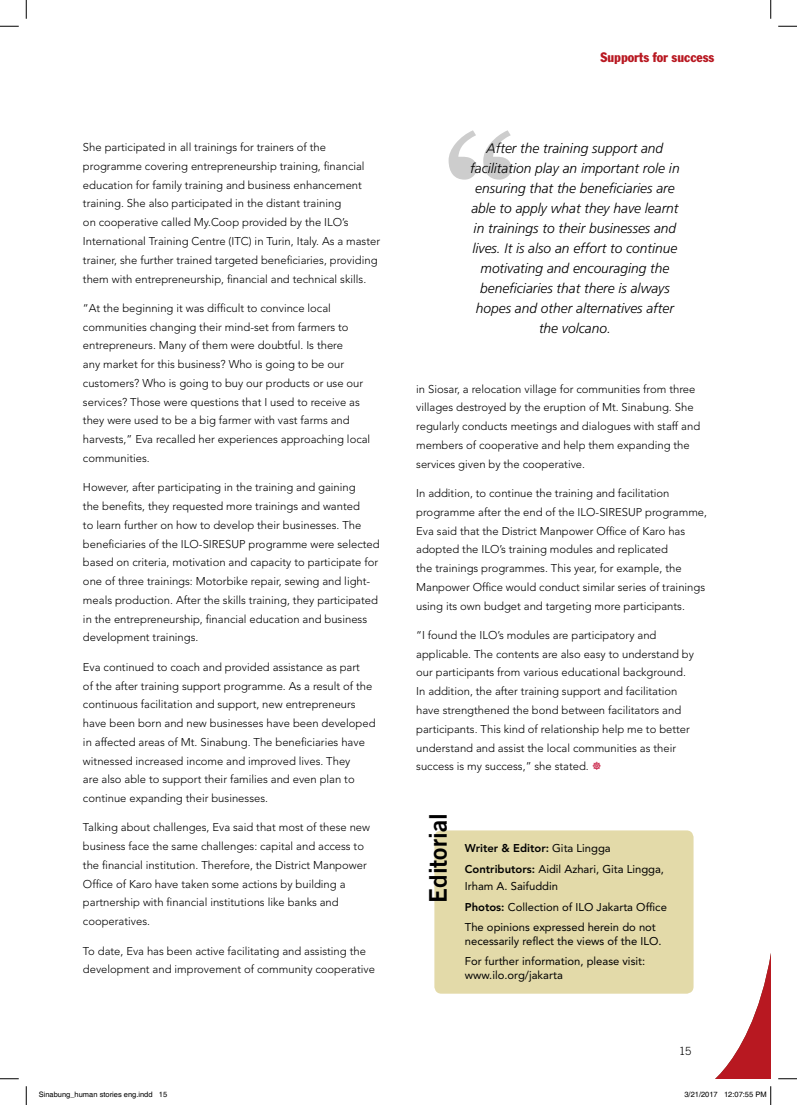
<style>
.page{position:relative;width:797px;height:1105px;background:#fff}
.page>*{position:absolute;margin:0;border:0;box-sizing:border-box;transform-origin:0 0}
.t1{font:24.25px "Trade Gothic Bold Two";color:#000}
.t2{font:italic 300 13.75px/20px "Frutiger";color:#000;text-align:center}
.t3{font:condensed 13.5px "Franklin Gothic";color:#b81821}
.t4{font:300 11.25px/18.8px "Avenir";color:#000}
.t5{font:11.25px/20.6px "Avenir";color:#000}
.t6{font:300 11.25px "Trade Gothic";color:#000}
.t7{font:7.5px "Helvetica";color:#000}
.s1{font-weight:800}
</style>
<div class="page">
<svg style="left:448px;top:130px;width:63px;height:50px"></svg>
<svg style="left:715px;top:959px;width:55px;height:120px"></svg>
<div style="left:434px;top:830px;width:259px;height:164px;background:#e3daa9;border-radius:7px"></div>
<svg style="left:0;top:25px;width:19px;height:2px"></svg>
<svg style="left:778px;top:25px;width:19px;height:2px"></svg>
<svg style="left:0;top:1078px;width:19px;height:1px"></svg>
<svg style="left:778px;top:1078px;width:19px;height:1px"></svg>
<svg style="left:25px;top:0;width:2px;height:19px"></svg>
<svg style="left:25px;top:1086px;width:2px;height:19px"></svg>
<svg style="left:770px;top:0;width:1px;height:19px"></svg>
<svg style="left:770px;top:1086px;width:1px;height:19px"></svg>
<p class="t4" style="left:83px;top:138px;width:299px">She participated in all trainings for trainers of the programme covering entrepreneurship training, financial education for family training and business enhancement training. She also participated in the distant training<br>on cooperative called My.Coop provided by the ILO’s International Training Centre (ITC) in Turin, Italy. As a master trainer, she further trained targeted beneficiaries, providing them with entrepreneurship, financial and technical skills.</p>
<p class="t4" style="left:83px;top:299px;width:289px">“At the beginning it was difficult to convince local communities changing their mind-set from farmers to entrepreneurs. Many of them were doubtful. Is there<br>any market for this business? Who is going to be our customers? Who is going to buy our products or use our services? Those were questions that I used to receive as they were used to be a big farmer with vast farms and harvests,” Eva recalled her experiences approaching local communities.</p>
<p class="t4" style="left:83px;top:478px;width:298px">However, after participating in the training and gaining<br>the benefits, they requested more trainings and wanted<br>to learn further on how to develop their businesses. The beneficiaries of the ILO-SIRESUP programme were selected based on criteria, motivation and capacity to participate for one of three trainings: Motorbike repair, sewing and light&shy;meals production. After the skills training, they participated in the entrepreneurship, financial education and business development trainings.</p>
<p class="t4" style="left:83px;top:657px;width:294px">Eva continued to coach and provided assistance as part<br>of the after training support programme. As a result of the continuous facilitation and support, new entrepreneurs have been born and new businesses have been developed in affected areas of Mt. Sinabung. The beneficiaries have witnessed increased income and improved lives. They<br>are also able to support their families and even plan to continue expanding their businesses.</p>
<p class="t4" style="left:83px;top:818px;width:289px">Talking about challenges, Eva said that most of these new business face the same challenges: capital and access to the financial institution. Therefore, the District Manpower Office of Karo have taken some actions by building a partnership with financial institutions like banks and cooperatives.</p>
<p class="t4" style="left:83px;top:941px;width:293px">To date, Eva has been active facilitating and assisting the development and improvement of community cooperative</p>
<p class="t3" style="left:600px;top:49px;width:115px">Supports for success</p>
<p class="t2" style="left:470px;top:139px;width:211px">After the training support and facilitation play an important role in ensuring that the beneficiaries are able to apply what they have learnt in trainings to their businesses and lives. It is also an effort to continue motivating and encouraging the beneficiaries that there is always hopes and other alternatives after the volcano.</p>
<p class="t4" style="left:416px;top:379px;width:285px">in Siosar, a relocation village for communities from three villages destroyed by the eruption of Mt. Sinabung. She regularly conducts meetings and dialogues with staff and members of cooperative and help them expanding the services given by the cooperative.</p>
<p class="t4" style="left:416px;top:484px;width:292px">In addition, to continue the training and facilitation programme after the end of the ILO-SIRESUP programme, Eva said that the District Manpower Office of Karo has adopted the ILO’s training modules and replicated<br>the trainings programmes. This year, for example, the Manpower Office would conduct similar series of trainings using its own budget and targeting more participants.</p>
<p class="t4" style="left:416px;top:626px;width:279px">“I found the ILO’s modules are participatory and applicable. The contents are also easy to understand by our participants from various educational background.<br>In addition, the after training support and facilitation have strengthened the bond between facilitators and participants. This kind of relationship help me to better understand and assist the local communities as their success is my success,” she stated.</p>
<h1 class="t1" style="left:423px;top:903px;width:91px;rotate:-90deg">Editorial</h1>
<p class="t5" style="left:465px;top:837px;width:201px;line-height:21px"><span class="s1">Writer &amp; Editor:</span> Gita Lingga<br><span class="s1">Contributors:</span> Aidil Azhari, Gita Lingga,</p>
<p class="t5" style="left:465px;top:876px;width:203px">Irham A. Saifuddin<br><span class="s1">Photos:</span> Collection of ILO Jakarta Office<br>The opinions expressed herein do not</p>
<p class="t5" style="left:465px;top:931px;width:198px">necessarily reflect the views of the ILO.<br>For further information, please visit:</p>
<p class="t5" style="left:465px;top:965px;width:99px">www.ilo.org/jakarta</p>
<p class="t6" style="left:679px;top:1044px;width:14px">15</p>
<p class="t7" style="left:39px;top:1090px;width:130px">Sinabung_human stories eng.indd 15</p>
<p class="t7" style="left:684px;top:1090px;width:84px">3/21/2017 12:07:55 PM</p>
</div>
